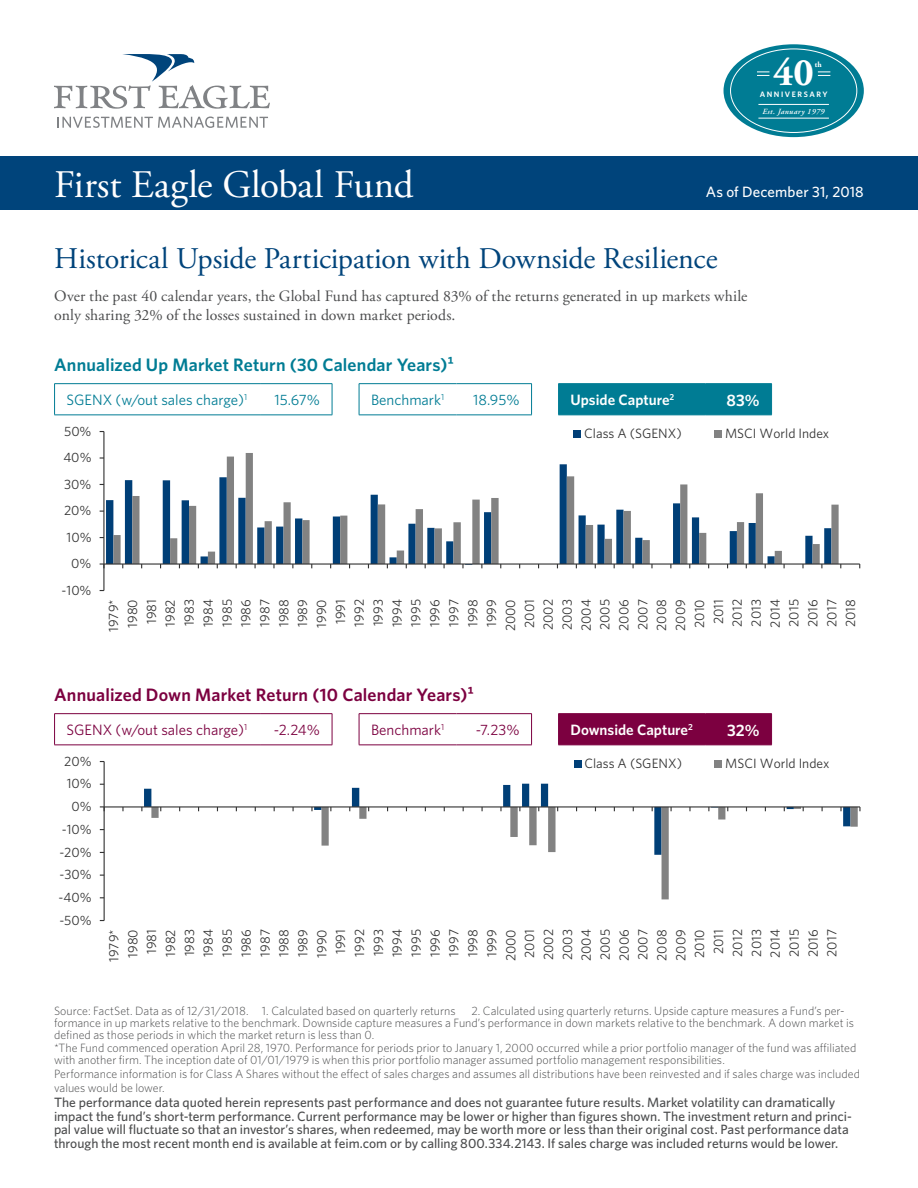
<style>
.page{position:relative;width:918px;height:1188px;background:#fff}
.page>*{position:absolute;margin:0;border:0;box-sizing:border-box;transform-origin:0 0}
.FE_title{font:39px "Adobe Garamond Pro";letter-spacing:-.005em;color:#fff}
.t1{font:700 39px "Adobe Garamond Pro";color:#fff}
.FE_Subtitle{font:30px "Adobe Garamond Pro";letter-spacing:-.005em;color:#00447b}
.FE_heading_1{font:600 18px "Whitney";letter-spacing:.01em;color:#7c0040}
.FE_heading_1-2{font:600 18px "Whitney";letter-spacing:.01em;color:#007c94}
.Body_Copy{font:600 16.5px "Whitney";color:#fff}
.FE_text{font:15.75px/19.5px "Adobe Garamond Pro";letter-spacing:.01em;color:#4b4c4d}
.Body_Copy-2{font:15px "Whitney";color:#007c94}
.Body_Copy-3{font:15px "Whitney";color:#7c0040}
.Body_Copy-4{font:600 15px "Whitney";color:#fff}
.FE_subtitle_date{font:500 15px "Whitney";letter-spacing:.01em;color:#fff}
.FE_Disclaimer{font:500 13.5px/13.5px "Whitney";color:#4b4c4d}
.t2{font:13.5px/18.9px "Whitney";color:#333;text-align:center}
.FE_footnote{font:300 12px/12px "Whitney";color:#4b4c4d}
.t3{font:italic 600 7.8px "Adobe Garamond Pro";letter-spacing:.05em;color:#fff}
.t4{font:600 7.8px "Whitney";letter-spacing:.2em;color:#fff}
.t5{font:700 7.8px "Adobe Garamond Pro";color:#fff}
</style>
<div class="page">
<svg style="left:57px;top:117px;width:211px;height:11px"></svg>
<svg style="left:54px;top:54px;width:216px;height:55px"></svg>
<div style="left:0;top:156px;width:918px;height:54px;background:#00447b"></div>
<div style="left:559px;top:384px;width:212px;height:31px;background:#007c94"></div>
<hr style="left:54px;top:383px;width:206px;height:1px;background:#007c94">
<hr style="left:54px;top:384px;width:1px;height:31px;background:#007c94">
<hr style="left:260px;top:383px;width:72px;height:1px;background:#007c94">
<hr style="left:332px;top:384px;width:1px;height:31px;background:#007c94">
<hr style="left:54px;top:415px;width:206px;height:1px;background:#007c94">
<hr style="left:260px;top:415px;width:72px;height:1px;background:#007c94">
<hr style="left:359px;top:383px;width:98px;height:1px;background:#007c94">
<hr style="left:359px;top:384px;width:1px;height:31px;background:#007c94">
<hr style="left:457px;top:383px;width:75px;height:1px;background:#007c94">
<hr style="left:531px;top:384px;width:1px;height:31px;background:#007c94">
<hr style="left:359px;top:415px;width:98px;height:1px;background:#007c94">
<hr style="left:457px;top:415px;width:75px;height:1px;background:#007c94">
<hr style="left:558px;top:383px;width:148px;height:1px;background:#007c94">
<hr style="left:558px;top:384px;width:1px;height:31px;background:#007c94">
<hr style="left:706px;top:383px;width:66px;height:1px;background:#007c94">
<hr style="left:771px;top:384px;width:1px;height:31px;background:#007c94">
<hr style="left:558px;top:415px;width:148px;height:1px;background:#007c94">
<hr style="left:706px;top:415px;width:66px;height:1px;background:#007c94">
<div style="left:559px;top:714px;width:212px;height:31px;background:#7c0040"></div>
<hr style="left:54px;top:713px;width:206px;height:1px;background:#7c0040">
<hr style="left:54px;top:714px;width:1px;height:31px;background:#7c0040">
<hr style="left:260px;top:713px;width:72px;height:1px;background:#7c0040">
<hr style="left:332px;top:714px;width:1px;height:31px;background:#7c0040">
<hr style="left:54px;top:745px;width:206px;height:1px;background:#7c0040">
<hr style="left:260px;top:745px;width:72px;height:1px;background:#7c0040">
<hr style="left:359px;top:713px;width:98px;height:1px;background:#7c0040">
<hr style="left:359px;top:714px;width:1px;height:31px;background:#7c0040">
<hr style="left:457px;top:713px;width:75px;height:1px;background:#7c0040">
<hr style="left:531px;top:714px;width:1px;height:31px;background:#7c0040">
<hr style="left:359px;top:745px;width:98px;height:1px;background:#7c0040">
<hr style="left:457px;top:745px;width:75px;height:1px;background:#7c0040">
<hr style="left:558px;top:713px;width:148px;height:1px;background:#7c0040">
<hr style="left:558px;top:714px;width:1px;height:31px;background:#7c0040">
<hr style="left:706px;top:713px;width:66px;height:1px;background:#7c0040">
<hr style="left:771px;top:714px;width:1px;height:31px;background:#7c0040">
<hr style="left:558px;top:745px;width:148px;height:1px;background:#7c0040">
<hr style="left:706px;top:745px;width:66px;height:1px;background:#7c0040">
<svg style="left:113px;top:453px;width:726px;height:110px"></svg>
<hr style="left:103px;top:432px;width:1px;height:159px;background:#333">
<hr style="left:104px;top:563px;width:756px;height:2px;background:#333">
<div style="left:574px;top:430px;width:7px;height:8px;background:#003f77"></div>
<div style="left:715px;top:430px;width:7px;height:8px;background:#828282"></div>
<svg style="left:144px;top:784px;width:405px;height:22px"></svg>
<svg style="left:151px;top:808px;width:707px;height:91px"></svg>
<hr style="left:104px;top:762px;width:1px;height:159px;background:#333">
<hr style="left:104px;top:806px;width:756px;height:2px;background:#333">
<svg style="left:100px;top:806px;width:5px;height:5px"></svg>
<div style="left:574px;top:760px;width:7px;height:8px;background:#003f77"></div>
<div style="left:715px;top:760px;width:7px;height:8px;background:#828282"></div>
<div style="left:724px;top:44px;width:140px;height:93px;background:#007c94;border-radius:50%"></div>
<hr style="left:758px;top:104px;width:71px;height:1px;background:#fff">
<hr style="left:758px;top:118px;width:71px;height:1px;background:#fff">
<svg style="left:757px;top:72px;width:12px;height:4px"></svg>
<svg style="left:818px;top:72px;width:12px;height:4px"></svg>
<p class="t1" style="left:773px;top:50px;width:42px">40</p>
<p class="t5" style="left:815px;top:60px;width:9px">th</p>
<p class="t4" style="left:760px;top:89px;width:69px">ANNIVERSARY</p>
<p class="FE_title" style="left:54px;top:161px;width:361px">First Eagle Global Fund</p>
<p class="t3" style="left:763px;top:107px;width:63px">Est. January 1979</p>
<p class="FE_subtitle_date" style="left:706px;top:181px;width:160px">As of December 31, 2018</p>
<p class="FE_Subtitle" style="left:54px;top:240px;width:665px">Historical Upside Participation with Downside Resilience</p>
<p class="FE_text" style="left:54px;top:287px;width:695px">Over the past 40 calendar years, the Global Fund has captured 83% of the returns generated in up markets while only sharing 32% of the losses sustained in down market periods.</p>
<p class="FE_heading_1-2" style="left:54px;top:353px;width:401px">Annualized Up Market Return (30 Calendar Years)¹</p>
<p class="Body_Copy-2" style="left:67px;top:390px;width:182px">SGENX (w/out sales charge)<sup>1</sup></p>
<p class="Body_Copy-2" style="left:274px;top:390px;width:47px">15.67%</p>
<p class="Body_Copy-2" style="left:371px;top:390px;width:75px">Benchmark<sup>1</sup></p>
<p class="Body_Copy-2" style="left:473px;top:390px;width:48px">18.95%</p>
<p class="Body_Copy-4" style="left:571px;top:390px;width:105px">Upside Capture<sup>2</sup></p>
<p class="Body_Copy" style="left:726px;top:389px;width:35px">83%</p>
<p class="t2" style="left:64px;top:421px;width:29px">50%</p>
<p class="t2" style="left:63px;top:448px;width:30px">40%</p>
<p class="t2" style="left:64px;top:474px;width:29px">30%</p>
<p class="t2" style="left:64px;top:501px;width:29px">20%</p>
<p class="t2" style="left:67px;top:527px;width:27px">10%</p>
<p class="t2" style="left:71px;top:554px;width:22px">0%</p>
<p class="t2" style="left:62px;top:580px;width:31px">-10%</p>
<p class="t2" style="left:584px;top:424px;width:99px">Class A (SGENX)</p>
<p class="t2" style="left:725px;top:424px;width:106px">MSCI World Index</p>
<p class="t2" style="left:104px;top:632px;width:34px;rotate:-90deg">1979*<br>1980<br>1981<br>1982<br>1983<br>1984<br>1985<br>1986<br>1987<br>1988<br>1989<br>1990<br>1991<br>1992<br>1993<br>1994<br>1995<br>1996<br>1997<br>1998<br>1999<br>2000<br>2001<br>2002<br>2003<br>2004<br>2005<br>2006<br>2007<br>2008<br>2009<br>2010<br>2011<br>2012<br>2013<br>2014<br>2015<br>2016<br>2017<br>2018</p>
<p class="FE_heading_1" style="left:54px;top:683px;width:421px">Annualized Down Market Return (10 Calendar Years)¹</p>
<p class="Body_Copy-3" style="left:67px;top:720px;width:182px">SGENX (w/out sales charge)<sup>1</sup></p>
<p class="Body_Copy-3" style="left:274px;top:720px;width:48px">-2.24%</p>
<p class="Body_Copy-3" style="left:371px;top:720px;width:75px">Benchmark<sup>1</sup></p>
<p class="Body_Copy-3" style="left:476px;top:720px;width:45px">-7.23%</p>
<p class="Body_Copy-4" style="left:571px;top:720px;width:124px">Downside Capture<sup>2</sup></p>
<p class="Body_Copy" style="left:727px;top:719px;width:34px">32%</p>
<p class="t2" style="left:64px;top:751px;width:29px">20%</p>
<p class="t2" style="left:67px;top:774px;width:27px">10%</p>
<p class="t2" style="left:72px;top:797px;width:22px">0%</p>
<p class="t2" style="left:62px;top:819px;width:31px">-10%</p>
<p class="t2" style="left:59px;top:842px;width:34px">-20%</p>
<p class="t2" style="left:60px;top:865px;width:34px">-30%</p>
<p class="t2" style="left:59px;top:888px;width:35px">-40%</p>
<p class="t2" style="left:59px;top:910px;width:34px">-50%</p>
<p class="t2" style="left:584px;top:754px;width:99px">Class A (SGENX)</p>
<p class="t2" style="left:725px;top:754px;width:106px">MSCI World Index</p>
<p class="t2" style="left:104px;top:962px;width:34px;rotate:-90deg">1979*<br>1980<br>1981<br>1982<br>1983<br>1984<br>1985<br>1986<br>1987<br>1988<br>1989<br>1990<br>1991<br>1992<br>1993<br>1994<br>1995<br>1996<br>1997<br>1998<br>1999<br>2000<br>2001<br>2002<br>2003<br>2004<br>2005<br>2006<br>2007<br>2008<br>2009<br>2010<br>2011<br>2012<br>2013<br>2014<br>2015<br>2016<br>2017</p>
<p class="FE_footnote" style="left:54px;top:1004px;width:403px">Source: FactSet. Data as of 12/31/2018. 1. Calculated based on quarterly returns</p>
<p class="FE_footnote" style="left:54px;top:1004px;width:801px;text-indent:417px">2. Calculated using quarterly returns. Upside capture measures a Fund’s per&shy;formance in up markets relative to the benchmark. Downside capture measures a Fund’s performance in down markets relative to the benchmark. A down market is defined as those periods in which the market return is less than 0.</p>
<p class="FE_footnote" style="left:54px;top:1042px;width:804px">*The Fund commenced operation April 28, 1970. Performance for periods prior to January 1, 2000 occurred while a prior portfolio manager of the fund was affiliated with another firm. The inception date of 01/01/1979 is when this prior portfolio manager assumed portfolio management responsibilities.</p>
<p class="FE_footnote" style="left:54px;top:1066px;width:808px;line-height:14.2px">Performance information is for Class A Shares without the effect of sales charges and assumes all distributions have been reinvested and if sales charge was included values would be lower.</p>
<p class="FE_Disclaimer" style="left:54px;top:1095px;width:799px">The performance data quoted herein represents past performance and does not guarantee future results. Market volatility can dramatically impact the fund’s short-term performance. Current performance may be lower or higher than figures shown. The investment return and princi&shy;pal value will fluctuate so that an investor’s shares, when redeemed, may be worth more or less than their original cost. Past performance data through the most recent month end is available at feim.com or by calling 800.334.2143. If sales charge was included returns would be lower.</p>
</div>
